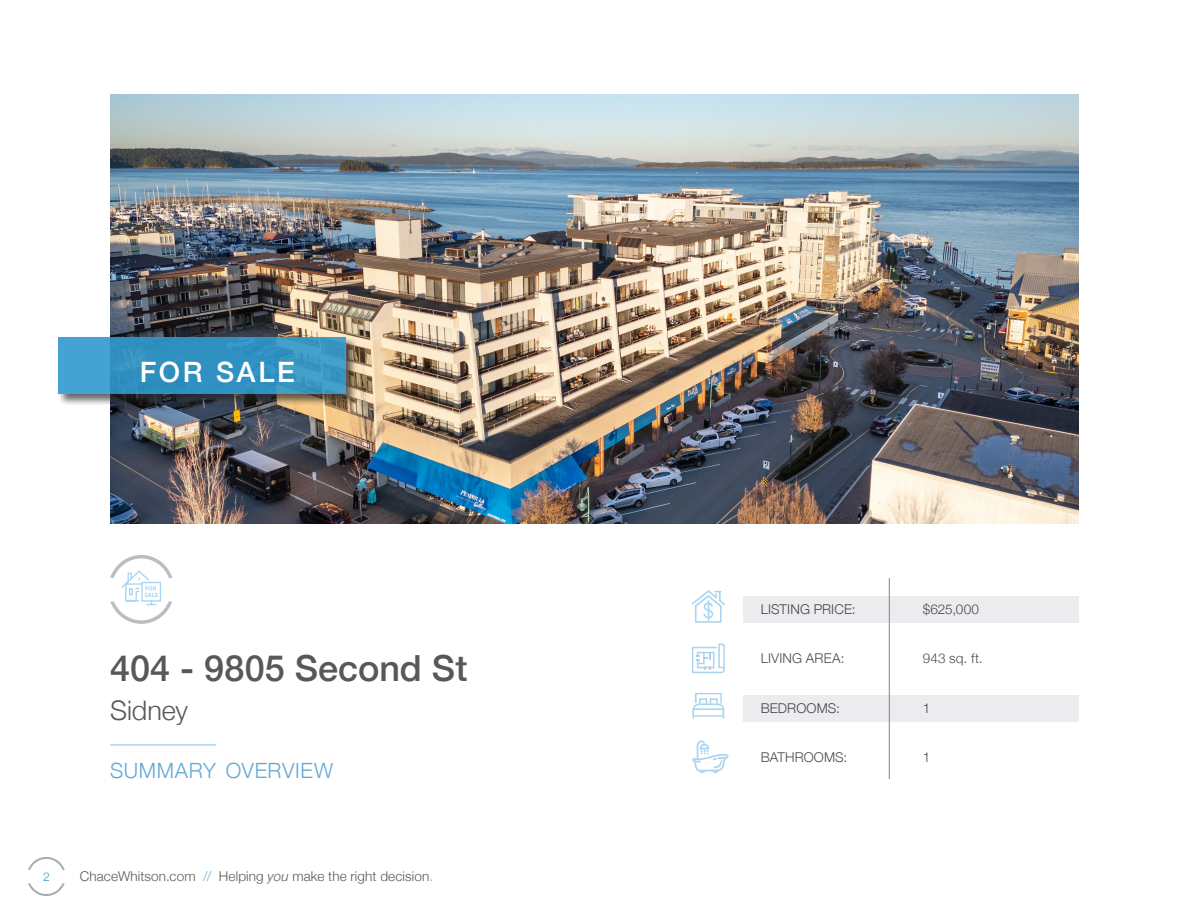
<style>
.page{position:relative;width:1188px;height:918px;background:#fff}
.page>*{position:absolute;margin:0;border:0;box-sizing:border-box;transform-origin:0 0}
.t1{font:500 36px "Helvetica Neue";color:#57585a}
.t2{font:500 28.05px "Helvetica Neue";letter-spacing:.095em;color:#fff}
.t3{font:300 27px "Helvetica Neue";letter-spacing:-.005em;color:#57585a}
.t4{font:300 21px "Helvetica Neue";letter-spacing:.03em;color:#62a8d5}
.t5{font:300 13.5px "Helvetica Neue";letter-spacing:.01em;color:#4b4c4d}
.t6{font:300 13.5px "Helvetica Neue";letter-spacing:.01em;color:#57585a}
.t7{font:300 12px "Helvetica Neue";color:#2f99cd}
.s1{color:#62a8d5}
.s2{font-style:italic}
</style>
<div class="page">
<svg style="left:28px;top:857px;width:37px;height:13px"></svg>
<svg style="left:28px;top:883px;width:37px;height:13px"></svg>
<div style="left:743px;top:597px;width:335px;height:26px;background:#ececee"></div>
<div style="left:743px;top:695px;width:335px;height:27px;background:#ececee"></div>
<img style="left:110px;top:94px;width:968px;height:429px">
<div style="left:57px;top:336px;width:301px;height:70px;background:#231f20;opacity:.75"></div>
<svg style="left:58px;top:337px;width:287px;height:57px;background:#3695c4"></svg>
<hr style="left:110px;top:744px;width:106px;height:2px;background:#aad5f1">
<svg style="left:692px;top:643px;width:33px;height:30px"></svg>
<svg style="left:110px;top:555px;width:62px;height:69px"></svg>
<svg style="left:692px;top:590px;width:33px;height:33px"></svg>
<svg style="left:692px;top:693px;width:32px;height:26px"></svg>
<svg style="left:692px;top:741px;width:37px;height:32px"></svg>
<hr style="left:889px;top:578px;width:1px;height:201px;background:#808285">
<p class="t2" style="left:140px;top:350px;width:156px">FOR SALE</p>
<p class="t1" style="left:110px;top:639px;width:359px">404 - 9805 Second St</p>
<p class="t3" style="left:110px;top:689px;width:79px">Sidney</p>
<p class="t4" style="left:110px;top:753px;width:224px">SUMMARY OVERVIEW</p>
<p class="t7" style="left:43px;top:867px;width:8px">2</p>
<p class="t6" style="left:80px;top:865px;width:355px">ChaceWhitson.com <span class="s1">//</span> Helping <span class="s2">you</span> make the right decision<span class="s1">.</span></p>
<p class="t5" style="left:761px;top:598px;width:96px">LISTING PRICE:</p>
<p class="t5" style="left:923px;top:598px;width:58px">$625,000</p>
<p class="t5" style="left:761px;top:647px;width:85px">LIVING AREA:</p>
<p class="t5" style="left:923px;top:647px;width:61px">943 sq. ft.</p>
<p class="t5" style="left:761px;top:697px;width:81px">BEDROOMS:</p>
<p class="t5" style="left:923px;top:697px;width:9px">1</p>
<p class="t5" style="left:761px;top:746px;width:88px">BATHROOMS:</p>
<p class="t5" style="left:923px;top:746px;width:9px">1</p>
</div>
